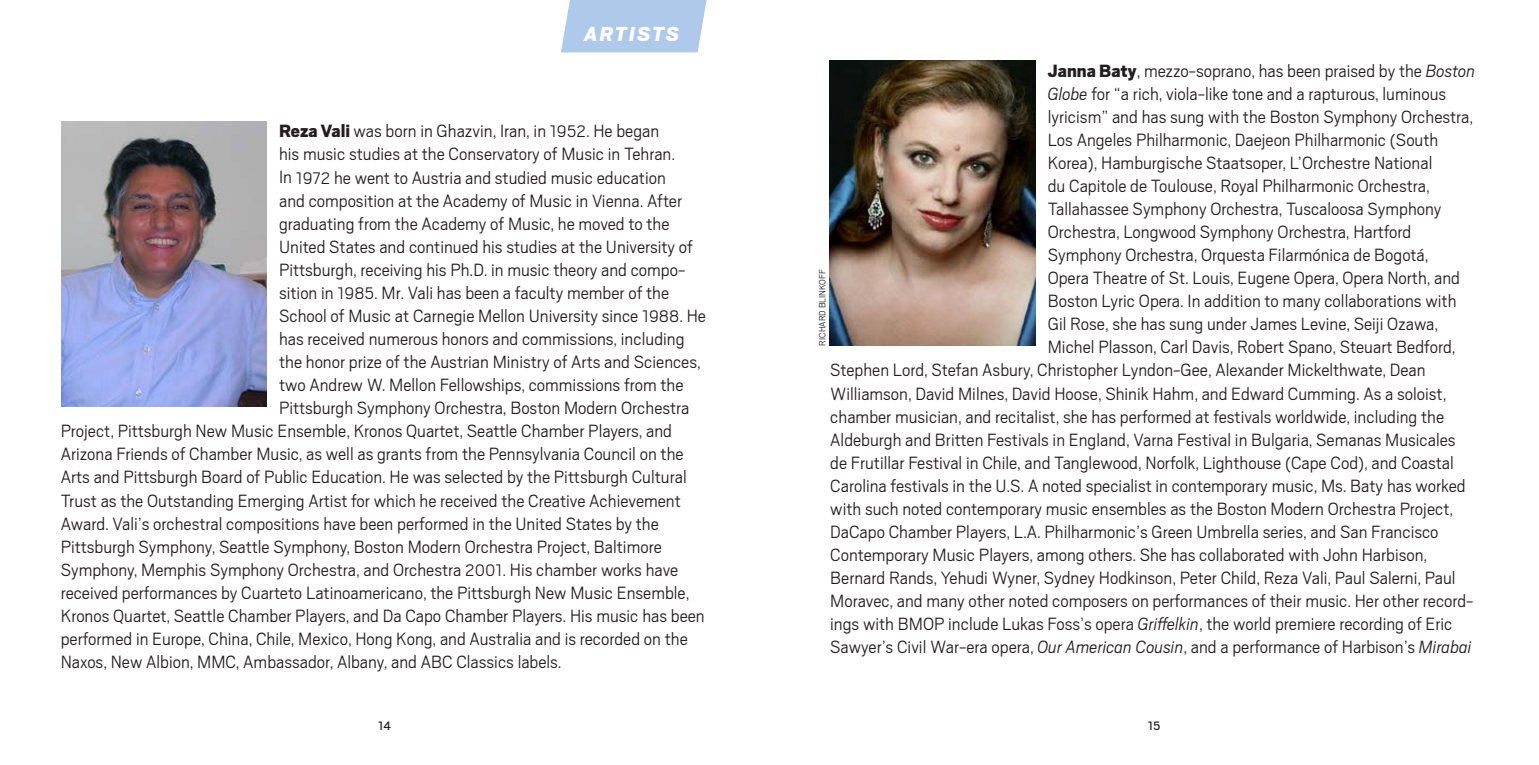
<style>
.page{position:relative;width:1539px;height:765px;background:#fff}
.page>*{position:absolute;margin:0;border:0;box-sizing:border-box;transform-origin:0 0}
.t1{font:italic 900 22.5px "Scout";letter-spacing:.095em;color:#fff}
.t2{font:300 19.8px "Scout";color:#231f20}
.t3{font:13.5px "Scout";color:#231f20}
.t4{font:300 10.12px "Scout";color:#231f20}
.s1{font-weight:900}
.s2{font-size:18.45px}
.s3{font-style:italic}
</style>
<div class="page">
<img style="left:61px;top:122px;width:205px;height:284px">
<div style="left:561px;top:0;width:146px;height:52px;background:#aec9ea"></div>
<img style="left:830px;top:61px;width:205px;height:284px">
<p class="t1" style="left:584px;top:19px;width:96px">ARTISTS</p>
<p class="t2" style="left:279px;top:118px;width:382px"><span class="s1">Reza Vali</span> was born in Ghazvin, Iran, in <span class="s2">1952</span>. He began</p>
<p class="t2" style="left:279px;top:141px;width:398px">his music studies at the Conservatory of Music in Tehran.</p>
<p class="t2" style="left:279px;top:164px;width:388px">In <span class="s2">1972</span> he went to Austria and studied music education</p>
<p class="t2" style="left:279px;top:187px;width:405px">and composition at the Academy of Music in Vienna. After</p>
<p class="t2" style="left:279px;top:210px;width:392px">graduating from the Academy of Music, he moved to the</p>
<p class="t2" style="left:279px;top:234px;width:415px">United States and continued his studies at the University of</p>
<p class="t2" style="left:279px;top:257px;width:408px">Pittsburgh, receiving his Ph.D. in music theory and compo-</p>
<p class="t2" style="left:279px;top:280px;width:392px">sition in <span class="s2">1985</span>. Mr. Vali has been a faculty member of the</p>
<p class="t2" style="left:279px;top:303px;width:428px">School of Music at Carnegie Mellon University since <span class="s2">1988</span>. He</p>
<p class="t2" style="left:279px;top:326px;width:407px">has received numerous honors and commissions, including</p>
<p class="t2" style="left:279px;top:349px;width:423px">the honor prize of the Austrian Ministry of Arts and Sciences,</p>
<p class="t2" style="left:279px;top:372px;width:406px">two Andrew W. Mellon Fellowships, commissions from the</p>
<p class="t2" style="left:279px;top:395px;width:412px">Pittsburgh Symphony Orchestra, Boston Modern Orchestra</p>
<p class="t2" style="left:61px;top:418px;width:613px">Project, Pittsburgh New Music Ensemble, Kronos Quartet, Seattle Chamber Players, and</p>
<p class="t2" style="left:61px;top:441px;width:624px">Arizona Friends of Chamber Music, as well as grants from the Pennsylvania Council on the</p>
<p class="t2" style="left:61px;top:464px;width:627px">Arts and Pittsburgh Board of Public Education. He was selected by the Pittsburgh Cultural</p>
<p class="t2" style="left:61px;top:487px;width:622px">Trust as the Outstanding Emerging Artist for which he received the Creative Achievement</p>
<p class="t2" style="left:61px;top:510px;width:600px">Award. Vali’s orchestral compositions have been performed in the United States by the</p>
<p class="t2" style="left:61px;top:533px;width:603px">Pittsburgh Symphony, Seattle Symphony, Boston Modern Orchestra Project, Baltimore</p>
<p class="t2" style="left:61px;top:556px;width:619px">Symphony, Memphis Symphony Orchestra, and Orchestra <span class="s2">2001</span>. His chamber works have</p>
<p class="t2" style="left:61px;top:579px;width:630px">received performances by Cuarteto Latinoamericano, the Pittsburgh New Music Ensemble,</p>
<p class="t2" style="left:61px;top:603px;width:645px">Kronos Quartet, Seattle Chamber Players, and Da Capo Chamber Players. His music has been</p>
<p class="t2" style="left:61px;top:626px;width:629px">performed in Europe, China, Chile, Mexico, Hong Kong, and Australia and is recorded on the</p>
<p class="t2" style="left:61px;top:649px;width:503px">Naxos, New Albion, MMC, Ambassador, Albany, and ABC Classics labels.</p>
<p class="t2" style="left:1048px;top:57px;width:429px"><span class="s1">Janna Baty</span>, mezzo-soprano, has been praised by the <span class="s3">Boston</span></p>
<p class="t2" style="left:1048px;top:81px;width:400px"><span class="s3">Globe</span> for “a rich, viola-like tone and a rapturous, luminous</p>
<p class="t2" style="left:1048px;top:104px;width:427px">lyricism” and has sung with the Boston Symphony Orchestra,</p>
<p class="t2" style="left:1048px;top:127px;width:392px">Los Angeles Philharmonic, Daejeon Philharmonic (South</p>
<p class="t2" style="left:1048px;top:150px;width:386px">Korea), Hamburgische Staatsoper, L’Orchestre National</p>
<p class="t2" style="left:1048px;top:173px;width:384px">du Capitole de Toulouse, Royal Philharmonic Orchestra,</p>
<p class="t2" style="left:1048px;top:196px;width:395px">Tallahassee Symphony Orchestra, Tuscaloosa Symphony</p>
<p class="t2" style="left:1048px;top:219px;width:365px">Orchestra, Longwood Symphony Orchestra, Hartford</p>
<p class="t2" style="left:1048px;top:242px;width:382px">Symphony Orchestra, Orquesta Filarmónica de Bogotá,</p>
<p class="t2" style="left:1048px;top:265px;width:414px">Opera Theatre of St. Louis, Eugene Opera, Opera North, and</p>
<p class="t2" style="left:1048px;top:288px;width:410px">Boston Lyric Opera. In addition to many collaborations with</p>
<p class="t2" style="left:1048px;top:311px;width:392px">Gil Rose, she has sung under James Levine, Seiji Ozawa,</p>
<p class="t2" style="left:1048px;top:334px;width:409px">Michel Plasson, Carl Davis, Robert Spano, Steuart Bedford,</p>
<p class="t2" style="left:830px;top:357px;width:597px">Stephen Lord, Stefan Asbury, Christopher Lyndon-Gee, Alexander Mickelthwate, Dean</p>
<p class="t2" style="left:830px;top:380px;width:618px">Williamson, David Milnes, David Hoose, Shinik Hahm, and Edward Cumming. As a soloist,</p>
<p class="t2" style="left:830px;top:403px;width:615px">chamber musician, and recitalist, she has performed at festivals worldwide, including the</p>
<p class="t2" style="left:830px;top:426px;width:627px">Aldeburgh and Britten Festivals in England, Varna Festival in Bulgaria, Semanas Musicales</p>
<p class="t2" style="left:830px;top:449px;width:625px">de Frutillar Festival in Chile, and Tanglewood, Norfolk, Lighthouse (Cape Cod), and Coastal</p>
<p class="t2" style="left:830px;top:472px;width:637px">Carolina festivals in the U.S. A noted specialist in contemporary music, Ms. Baty has worked</p>
<p class="t2" style="left:830px;top:496px;width:624px">with such noted contemporary music ensembles as the Boston Modern Orchestra Project,</p>
<p class="t2" style="left:830px;top:519px;width:610px">DaCapo Chamber Players, L.A. Philharmonic’s Green Umbrella series, and San Francisco</p>
<p class="t2" style="left:830px;top:542px;width:599px">Contemporary Music Players, among others. She has collaborated with John Harbison,</p>
<p class="t2" style="left:830px;top:565px;width:627px">Bernard Rands, Yehudi Wyner, Sydney Hodkinson, Peter Child, Reza Vali, Paul Salerni, Paul</p>
<p class="t2" style="left:830px;top:588px;width:645px">Moravec, and many other noted composers on performances of their music. Her other record-</p>
<p class="t2" style="left:830px;top:611px;width:624px">ings with BMOP include Lukas Foss’s opera <span class="s3">Griffelkin</span>, the world premiere recording of Eric</p>
<p class="t2" style="left:830px;top:634px;width:643px">Sawyer’s Civil War-era opera, <span class="s3">Our American Cousin</span>, and a performance of Harbison’s <span class="s3">Mirabai</span></p>
<p class="t4" style="left:816px;top:345px;width:76px;rotate:-90deg">Richard Blinkoff</p>
<p class="t3" style="left:378px;top:717px;width:14px">14</p>
<p class="t3" style="left:1148px;top:717px;width:14px">15</p>
</div>
